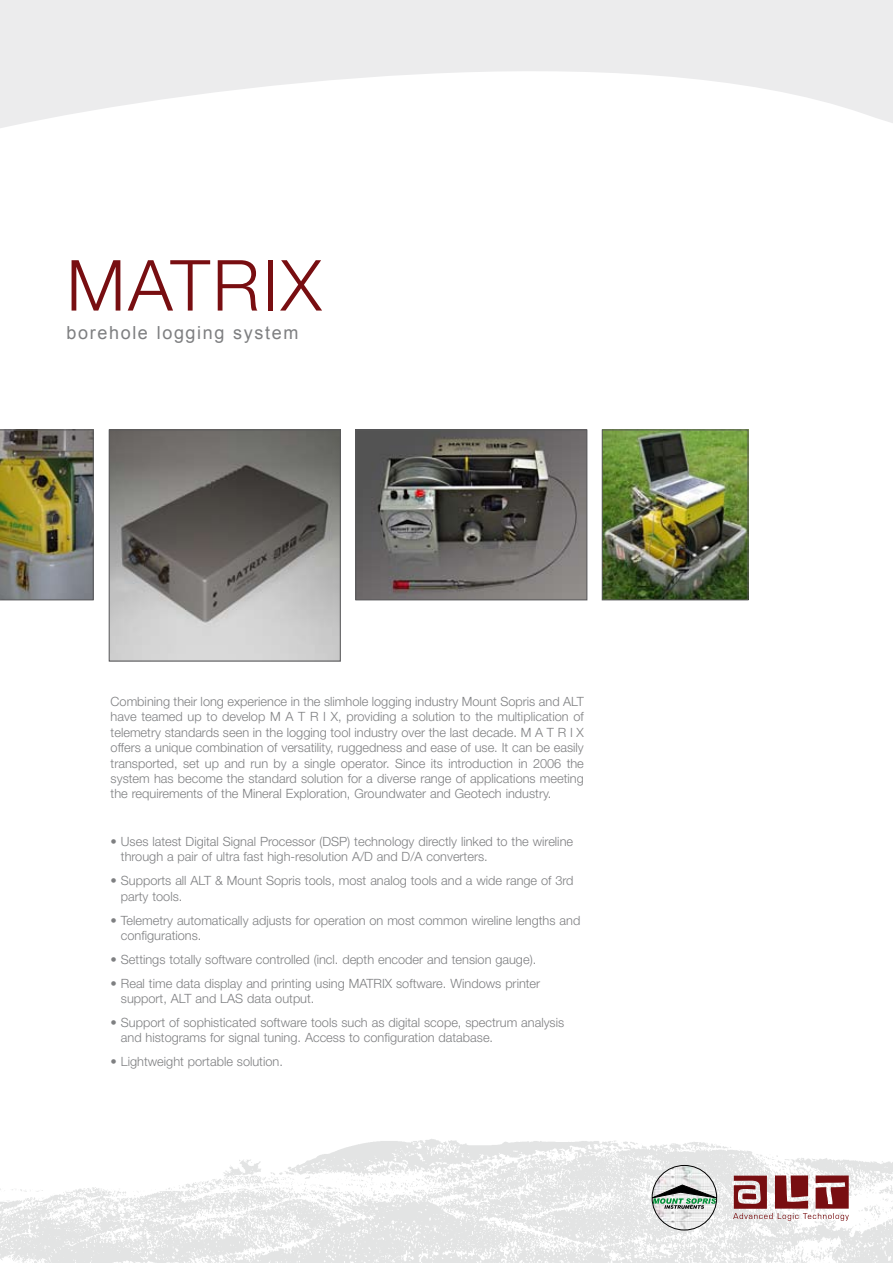
<style>
.page{position:relative;width:893px;height:1263px;background:#fff}
.page>*{position:absolute;margin:0;border:0;box-sizing:border-box;transform-origin:0 0}
.t1{font:300 70.5px "Helvetica Neue";letter-spacing:.04em;color:#780e11}
.t2{font:18px "Arial";letter-spacing:.09em;color:#7e7f81}
.t3{font:300 12.75px/15.3px "Helvetica Neue";color:#7e7f81}
</style>
<div class="page">
<img style="left:0;top:429px;width:94px;height:171px">
<img style="left:111px;top:431px;width:228px;height:228px">
<div style="left:109px;top:429px;width:232px;height:232px;border:1px solid #58585a"></div>
<img style="left:0;top:1139px;width:893px;height:124px">
<svg style="left:0;top:0;width:893px;height:128px;fill:#ececed"></svg>
<img style="left:604px;top:431px;width:142px;height:167px">
<div style="left:602px;top:429px;width:146px;height:171px;border:1px solid #58585a"></div>
<img style="left:357px;top:431px;width:228px;height:167px">
<div style="left:355px;top:429px;width:232px;height:171px;border:1px solid #58585a"></div>
<svg style="left:733px;top:1175px;width:116px;height:46px"></svg>
<img style="left:652px;top:1165px;width:65px;height:65px;border-radius:50%">
<svg style="left:651px;top:1184px;width:67px;height:27px;background:#9aa9a0"></svg>
<div style="left:652px;top:1165px;width:65px;height:65px;border:1px solid #000;border-radius:50%"></div>
<h1 class="t1" style="left:67px;top:242px;width:256px">MATRIX</h1>
<h2 class="t2" style="left:67px;top:322px;width:233px">borehole logging system</h2>
<p class="t3" style="left:111px;top:694px;width:475px;text-align:justify">Combining their long experience in the slimhole logging industry Mount Sopris and ALT have teamed up to develop M A T R I X, providing a solution to the multiplication of telemetry standards seen in the logging tool industry over the last decade. M A T R I X offers a unique combination of versatility, ruggedness and ease of use. It can be easily transported, set up and run by a single operator. Since its introduction in 2006 the system has become the standard solution for a diverse range of applications meeting the requirements of the Mineral Exploration, Groundwater and Geotech industry.</p>
<p class="t3" style="left:121px;top:833px;width:454px;text-indent:-10px">• Uses latest Digital Signal Processor (DSP) technology directly linked to the wireline through a pair of ultra fast high-resolution A/D and D/A converters.</p>
<p class="t3" style="left:121px;top:873px;width:454px;text-indent:-10px">• Supports all ALT &amp; Mount Sopris tools, most analog tools and a wide range of 3rd party tools.</p>
<p class="t3" style="left:121px;top:912px;width:461px;text-indent:-10px">• Telemetry automatically adjusts for operation on most common wireline lengths and configurations.</p>
<p class="t3" style="left:111px;top:951px;width:427px">• Settings totally software controlled (incl. depth encoder and tension gauge).</p>
<p class="t3" style="left:121px;top:975px;width:421px;text-indent:-10px">• Real time data display and printing using MATRIX software. Windows printer support, ALT and LAS data output.</p>
<p class="t3" style="left:121px;top:1014px;width:445px;text-indent:-10px">• Support of sophisticated software tools such as digital scope, spectrum analysis and histograms for signal tuning. Access to configuration database.</p>
<p class="t3" style="left:111px;top:1053px;width:174px">• Lightweight portable solution.</p>
</div>
